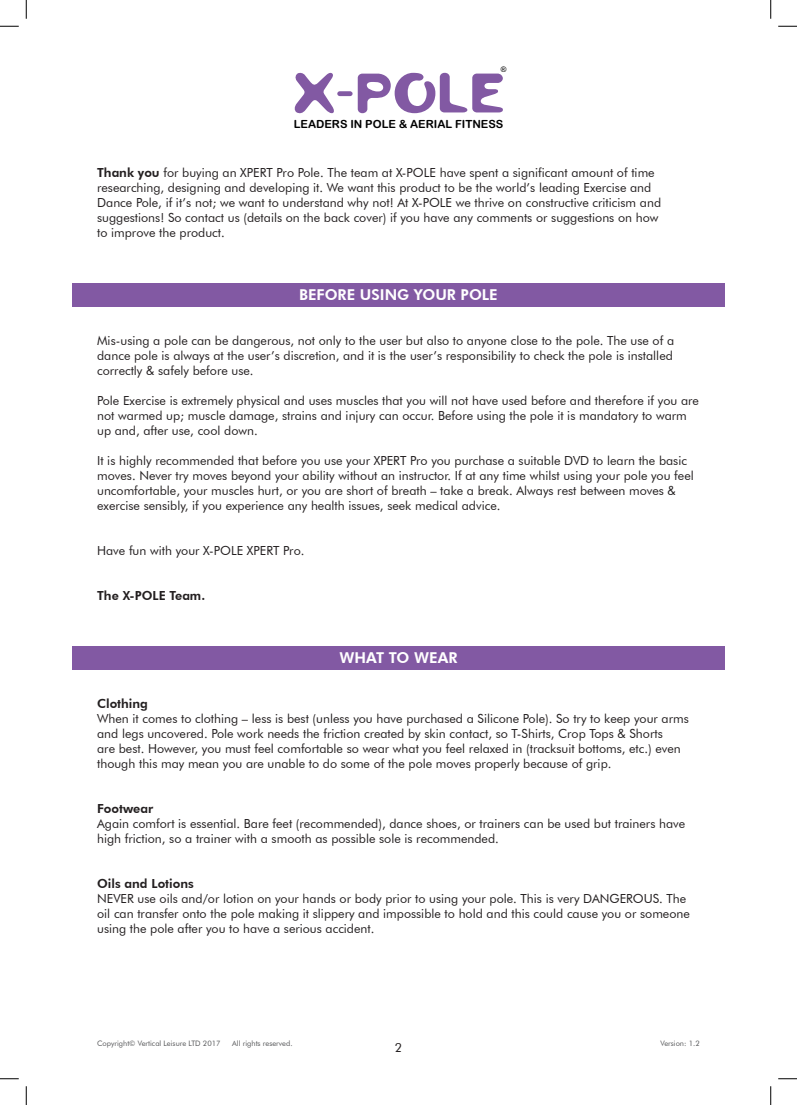
<style>
.page{position:relative;width:797px;height:1105px;background:#fff}
.page>*{position:absolute;margin:0;border:0;box-sizing:border-box;transform-origin:0 0}
.t1{font:800 15px "Futura BT";color:#fff}
.t2{font:12.5px/15px "Futura BT";color:#231f20}
.t3{font:800 12.5px "Futura BT";color:#231f20}
.t4{font:11.25px "Arial Rounded MT Bold";color:#000}
.t5{font:7.62px "Arial";color:#000}
.t6{font:7.5px "Futura BT";color:#57585a}
.s1{font-weight:800}
</style>
<div class="page">
<div style="left:72px;top:646px;width:652px;height:24px;background:#8259a3"></div>
<div style="left:72px;top:283px;width:652px;height:24px;background:#8259a3"></div>
<svg style="left:294px;top:72px;width:40px;height:42px"></svg>
<div style="left:337px;top:91px;width:15px;height:5px;background:#8259a3;border-radius:2px"></div>
<svg style="left:358px;top:73px;width:145px;height:40px"></svg>
<svg style="left:0;top:25px;width:19px;height:2px"></svg>
<svg style="left:778px;top:25px;width:19px;height:2px"></svg>
<svg style="left:0;top:1078px;width:19px;height:1px"></svg>
<svg style="left:778px;top:1078px;width:19px;height:1px"></svg>
<svg style="left:25px;top:0;width:2px;height:19px"></svg>
<svg style="left:25px;top:1086px;width:2px;height:19px"></svg>
<svg style="left:770px;top:0;width:1px;height:19px"></svg>
<svg style="left:770px;top:1086px;width:1px;height:19px"></svg>
<p class="t5" style="left:500px;top:64px;width:7px">®</p>
<p class="t4" style="left:294px;top:118px;width:211px">LEADERS IN POLE &amp; AERIAL FITNESS</p>
<p class="t2" style="left:97px;top:165px;width:565px"><span class="s1">Thank you</span> for buying an XPERT Pro Pole. The team at X-POLE have spent a significant amount of time researching, designing and developing it. We want this product to be the world’s leading Exercise and Dance Pole, if it’s not; we want to understand why not! At X-POLE we thrive on constructive criticism and suggestions! So contact us (details on the back cover) if you have any comments or suggestions on how to improve the product.</p>
<p class="t1" style="left:299px;top:285px;width:200px">BEFORE USING YOUR POLE</p>
<p class="t2" style="left:97px;top:333px;width:578px;text-align:justify">Mis-using a pole can be dangerous, not only to the user but also to anyone close to the pole. The use of a dance pole is always at the user’s discretion, and it is the user’s responsibility to check the pole is installed correctly &amp; safely before use.</p>
<p class="t2" style="left:97px;top:393px;width:603px">Pole Exercise is extremely physical and uses muscles that you will not have used before and therefore if you are not warmed up; muscle damage, strains and injury can occur. Before using the pole it is mandatory to warm up and, after use, cool down.</p>
<p class="t2" style="left:97px;top:453px;width:598px">It is highly recommended that before you use your XPERT Pro you purchase a suitable DVD to learn the basic moves. Never try moves beyond your ability without an instructor. If at any time whilst using your pole you feel uncomfortable, your muscles hurt, or you are short of breath – take a break. Always rest between moves &amp; exercise sensibly, if you experience any health issues, seek medical advice.</p>
<p class="t2" style="left:97px;top:543px;width:209px">Have fun with your X-POLE XPERT Pro.</p>
<p class="t3" style="left:97px;top:588px;width:109px">The X-POLE Team.</p>
<p class="t1" style="left:339px;top:648px;width:120px">WHAT TO WEAR</p>
<p class="t3" style="left:97px;top:696px;width:52px">Clothing</p>
<p class="t2" style="left:97px;top:711px;width:593px">When it comes to clothing – less is best (unless you have purchased a Silicone Pole). So try to keep your arms and legs uncovered. Pole work needs the friction created by skin contact, so T-Shirts, Crop Tops &amp; Shorts<br>are best. However, you must feel comfortable so wear what you feel relaxed in (tracksuit bottoms, etc.) even though this may mean you are unable to do some of the pole moves properly because of grip.</p>
<p class="t3" style="left:97px;top:801px;width:57px">Footwear</p>
<p class="t2" style="left:97px;top:816px;width:589px">Again comfort is essential. Bare feet (recommended), dance shoes, or trainers can be used but trainers have high friction, so a trainer with a smooth as possible sole is recommended.</p>
<p class="t3" style="left:97px;top:876px;width:98px">Oils and Lotions</p>
<p class="t2" style="left:97px;top:891px;width:594px">NEVER use oils and/or lotion on your hands or body prior to using your pole. This is very DANGEROUS. The oil can transfer onto the pole making it slippery and impossible to hold and this could cause you or someone using the pole after you to have a serious accident.</p>
<p class="t6" style="left:97px;top:1039px;width:125px">Copyright© Vertical Leisure LTD 2017</p>
<p class="t6" style="left:232px;top:1039px;width:62px">All rights reserved.</p>
<p class="t6" style="left:660px;top:1039px;width:41px">Version: 1.2</p>
<p class="t2" style="left:395px;top:1040px;width:9px">2</p>
</div>
